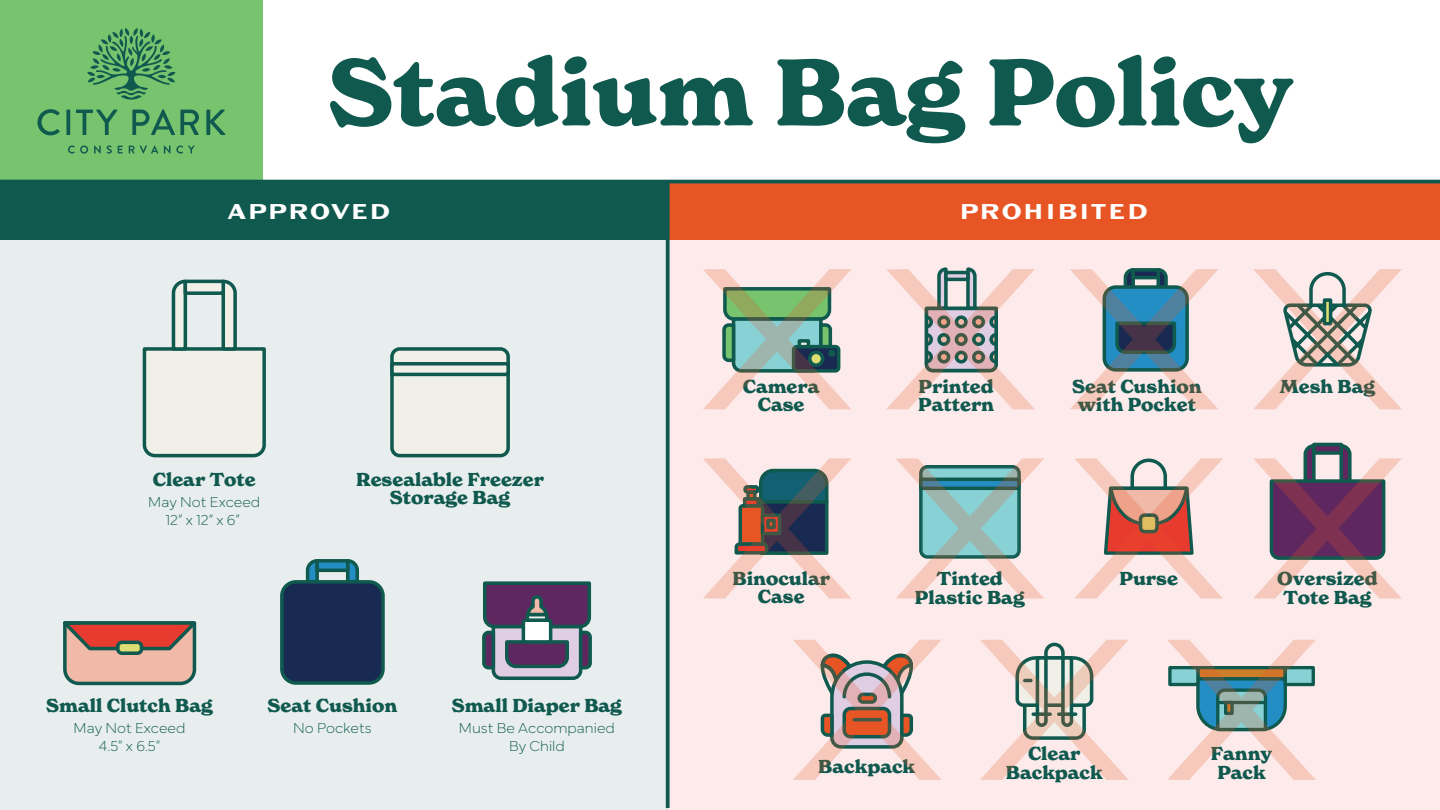
<style>
.page{position:relative;width:1440px;height:810px;background:#fff}
.page>*{position:absolute;margin:0;border:0;box-sizing:border-box;transform-origin:0 0}
.t1{font:700 91.88px "New Spirit";color:#10594f}
.t2{font:700 23.1px "Sweet Gothic";color:#fff}
.t3{font:700 18.23px/18.2px "New Spirit";color:#10594f;text-align:center}
.t4{font:15px/18px "Mundial Hair";color:#10594f;text-align:center}
</style>
<div class="page">
<div style="left:1px;top:240px;width:667px;height:569px;background:#e7eeed"></div>
<div style="left:666px;top:240px;width:774px;height:569px;background:#fcebea"></div>
<div style="left:668px;top:182px;width:772px;height:58px;background:#e85524"></div>
<div style="left:1px;top:182px;width:665px;height:58px;background:#10594f"></div>
<div style="left:0;top:0;width:263px;height:182px;background:#77c36e"></div>
<svg style="left:76px;top:110px;width:42px;height:25px"></svg>
<svg style="left:132px;top:109px;width:67px;height:26px"></svg>
<svg style="left:206px;top:110px;width:19px;height:25px"></svg>
<svg style="left:87px;top:28px;width:88px;height:72px"></svg>
<svg style="left:94px;top:146px;width:7px;height:8px"></svg>
<svg style="left:107px;top:146px;width:5px;height:8px"></svg>
<svg style="left:118px;top:146px;width:5px;height:7px"></svg>
<svg style="left:129px;top:146px;width:29px;height:8px"></svg>
<svg style="left:164px;top:146px;width:6px;height:8px"></svg>
<svg style="left:176px;top:146px;width:19px;height:8px"></svg>
<svg style="left:37px;top:109px;width:23px;height:26px"></svg>
<svg style="left:66px;top:110px;width:4px;height:25px"></svg>
<svg style="left:68px;top:146px;width:20px;height:8px"></svg>
<svg style="left:666px;top:183px;width:4px;height:625px;background:#29675d"></svg>
<svg style="left:142px;top:279px;width:124px;height:179px"></svg>
<div style="left:184px;top:280px;width:41px;height:15px;background:#f0f0e8;border:4px solid #10594f"></div>
<div style="left:392px;top:349px;width:116px;height:107px;background:#f0f0e8;border-radius:8px"></div>
<div style="left:390px;top:347px;width:120px;height:110px;border:4px solid #10594f;border-radius:8px"></div>
<div style="left:390px;top:362px;width:120px;height:14px;background:#f0f0e8;border:4px solid #10594f"></div>
<svg style="left:63px;top:621px;width:134px;height:65px;background:#bf8779"></svg>
<div style="left:118px;top:642px;width:23px;height:11px;background:#dcde73;border-radius:4px"></div>
<div style="left:116px;top:641px;width:27px;height:14px;border:4px solid #10594f;border-radius:4px"></div>
<hr style="left:65px;top:621px;width:13px;height:4px;background:#10594f">
<svg style="left:305px;top:559px;width:16px;height:21px"></svg>
<svg style="left:344px;top:559px;width:15px;height:21px"></svg>
<div style="left:315px;top:559px;width:34px;height:13px;background:#238ec4;border:4px solid #10594f"></div>
<div style="left:282px;top:582px;width:101px;height:101px;background:#182952;border-radius:14px"></div>
<div style="left:280px;top:580px;width:105px;height:105px;border:4px solid #10594f;border-radius:14px"></div>
<svg style="left:482px;top:581px;width:110px;height:99px;background:#6e657f"></svg>
<hr style="left:0;top:180px;width:1440px;height:3px;background:#10594f">
<svg style="left:703px;top:269px;width:148px;height:140px"></svg>
<svg style="left:886px;top:267px;width:149px;height:142px"></svg>
<svg style="left:1070px;top:268px;width:148px;height:141px"></svg>
<svg style="left:1253px;top:269px;width:149px;height:140px"></svg>
<svg style="left:1253px;top:442px;width:149px;height:157px"></svg>
<svg style="left:1075px;top:458px;width:148px;height:141px"></svg>
<svg style="left:793px;top:640px;width:149px;height:140px"></svg>
<svg style="left:980px;top:640px;width:149px;height:140px"></svg>
<svg style="left:1167px;top:640px;width:149px;height:140px"></svg>
<svg style="left:703px;top:458px;width:148px;height:141px"></svg>
<svg style="left:896px;top:458px;width:148px;height:141px"></svg>
<h1 class="t1" style="left:328px;top:36px;width:967px">Stadium Bag Policy</h1>
<p class="t2" style="left:227px;top:197px;width:165px">APPROVED</p>
<p class="t2" style="left:958px;top:197px;width:191px">PROHIBITED</p>
<p class="t3" style="left:153px;top:470px;width:104px">Clear Tote</p>
<p class="t4" style="left:148px;top:492px;width:113px">May Not Exceed<br>12” x 12” x 6”</p>
<p class="t3" style="left:356px;top:470px;width:189px">Resealable Freezer<br>Storage Bag</p>
<p class="t3" style="left:46px;top:696px;width:168px">Small Clutch Bag</p>
<p class="t4" style="left:74px;top:717px;width:113px">May Not Exceed<br>4.5” x 6.5”</p>
<p class="t3" style="left:268px;top:696px;width:131px">Seat Cushion</p>
<p class="t4" style="left:293px;top:717px;width:80px">No Pockets</p>
<p class="t3" style="left:452px;top:696px;width:172px">Small Diaper Bag</p>
<p class="t4" style="left:459px;top:717px;width:157px">Must Be Accompanied<br>By Child</p>
<p class="t3" style="left:743px;top:378px;width:78px">Camera<br>Case</p>
<p class="t3" style="left:1280px;top:378px;width:97px">Mesh Bag</p>
<p class="t3" style="left:918px;top:378px;width:77px;text-align:left">Printed<br>Pattern</p>
<p class="t3" style="left:1072px;top:378px;width:131px">Seat Cushion with Pocket</p>
<p class="t3" style="left:732px;top:570px;width:99px">Binocular<br>Case</p>
<p class="t3" style="left:915px;top:570px;width:111px">Tinted<br>Plastic Bag</p>
<p class="t3" style="left:1120px;top:570px;width:60px">Purse</p>
<p class="t3" style="left:1277px;top:570px;width:102px">Oversized<br>Tote Bag</p>
<p class="t3" style="left:818px;top:758px;width:98px">Backpack</p>
<p class="t3" style="left:1006px;top:745px;width:98px">Clear<br>Backpack</p>
<p class="t3" style="left:1211px;top:745px;width:63px">Fanny<br>Pack</p>
</div>
